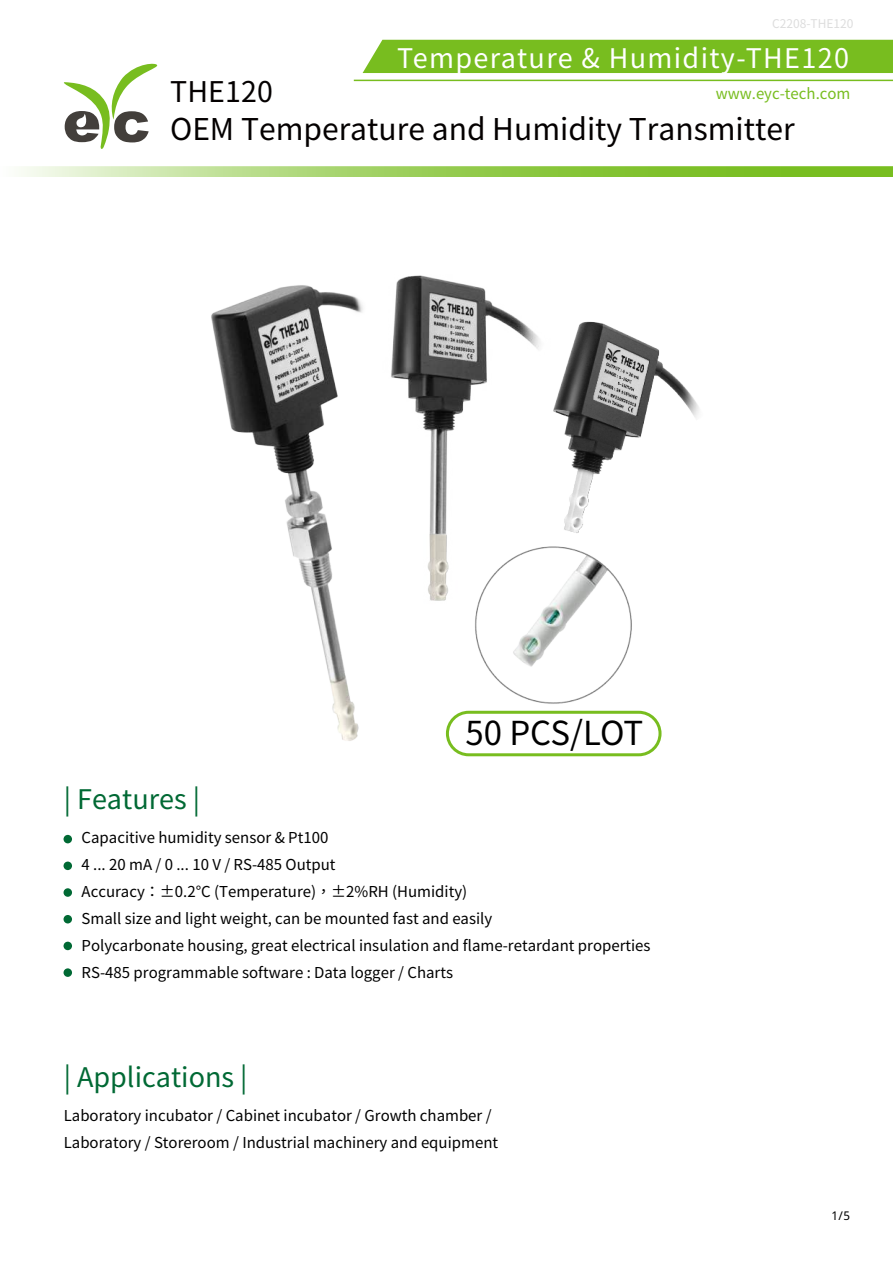
<style>
.page{position:relative;width:893px;height:1263px;background:#fff}
.page>*{position:absolute;margin:0;border:0;box-sizing:border-box;transform-origin:0 0}
.t1{font:33px "Noto Sans CJ Ktc";letter-spacing:-.025em;color:#000}
.t2{font:30px "Noto Sans CJ Ktc";color:#040000}
.t3{font:28.5px "Noto Sans CJ Ktc";letter-spacing:.005em;color:#040000}
.t4{font:27px "Noto Sans CJ Ktc";letter-spacing:.05em;color:#fff}
.t5{font:27px "Noto Sans CJ Ktc";color:#006934}
.t6{font:15px/27px "Noto Sans CJ Ktc";color:#000}
.t7{font:15px "Noto Sans CJ Ktc";color:#78bd1f}
.t8{font:12px "Noto Sans CJ Ktc";color:#ddd}
.t9{font:12px "Microsoft Jheng Hei";color:#000}
</style>
<div class="page">
<div style="left:363px;top:40px;width:530px;height:33px;background:#78bd1f"></div>
<hr style="left:354px;top:80px;width:539px;height:1px;background:#78bd1f">
<div style="left:64px;top:835px;width:8px;height:8px;background:#006934;border-radius:50%"></div>
<div style="left:64px;top:861px;width:8px;height:9px;background:#006934;border-radius:50%"></div>
<div style="left:64px;top:888px;width:8px;height:9px;background:#006934;border-radius:50%"></div>
<div style="left:64px;top:915px;width:8px;height:8px;background:#006934;border-radius:50%"></div>
<div style="left:64px;top:942px;width:8px;height:8px;background:#006934;border-radius:50%"></div>
<div style="left:64px;top:968px;width:8px;height:9px;background:#006934;border-radius:50%"></div>
<svg style="left:63px;top:63px;width:95px;height:86px"></svg>
<img style="left:669px;top:166px;width:224px;height:11px">
<img style="left:19px;top:166px;width:650px;height:591px">
<img style="left:227px;top:188px;width:442px;height:459px">
<img style="left:448px;top:602px;width:218px;height:127px">
<div style="left:446px;top:711px;width:215px;height:45px;border:3px solid #78bd1f;border-radius:21px"></div>
<img style="left:424px;top:239px;width:275px;height:363px">
<p class="t8" style="left:772px;top:17px;width:83px">C2208-THE120</p>
<h3 class="t4" style="left:397px;top:43px;width:453px">Temperature &amp; Humidity-THE120</h3>
<h3 class="t3" style="left:170px;top:75px;width:105px">THE120</h3>
<h2 class="t2" style="left:170px;top:112px;width:626px">OEM Temperature and Humidity Transmitter</h2>
<p class="t7" style="left:716px;top:85px;width:136px">www.eyc-tech.com</p>
<h1 class="t1" style="left:465px;top:714px;width:179px">50 PCS/LOT</h1>
<h3 class="t5" style="left:64px;top:783px;width:138px">| Features |</h3>
<p class="t6" style="left:82px;top:824px;width:570px">Capacitive humidity sensor &amp; Pt100<br>4 ... 20 mA / 0 ... 10 V / RS-485 Output<br>Accuracy：±0.2°C (Temperature)，±2%RH (Humidity)<br>Small size and light weight, can be mounted fast and easily<br>Polycarbonate housing, great electrical insulation and flame-retardant properties RS-485 programmable software : Data logger / Charts</p>
<h3 class="t5" style="left:64px;top:1061px;width:185px">| Applications |</h3>
<p class="t6" style="left:64px;top:1103px;width:436px">Laboratory incubator / Cabinet incubator / Growth chamber /<br>Laboratory / Storeroom / Industrial machinery and equipment</p>
<p class="t9" style="left:831px;top:1207px;width:20px">PNT</p>
</div>
